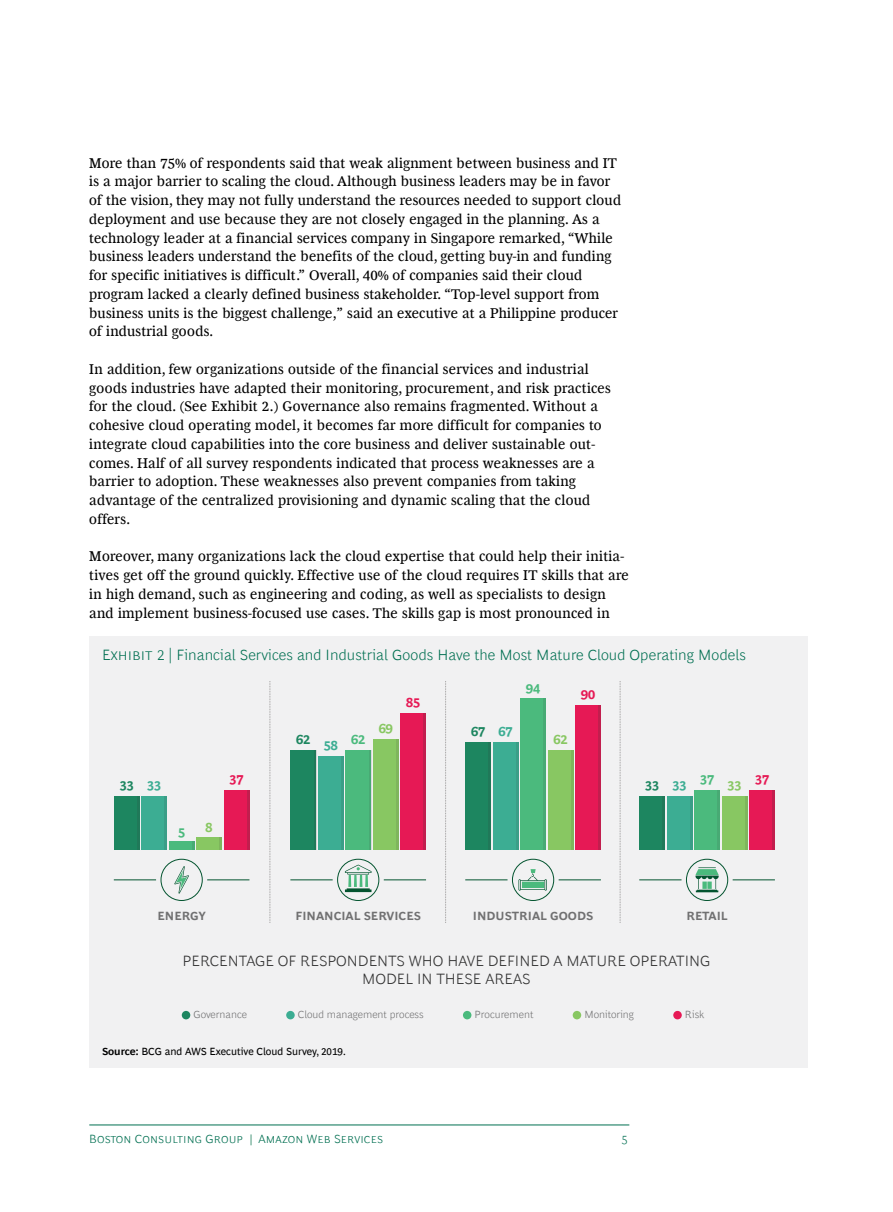
<style>
.page{position:relative;width:893px;height:1212px;background:#fff}
.page>*{position:absolute;margin:0;border:0;box-sizing:border-box;transform-origin:0 0}
.t1{font:300 15px "Henderson BCG Sans";letter-spacing:.005em;color:#006f51}
.t2{font:300 15px/18px "Henderson BCG Sans";color:#333;text-align:center}
.t3{font:14.25px/18.8px "Henderson BCG Serif";letter-spacing:.02em;color:#000}
.t4{font:700 13.5px "Henderson BCG Sans";color:#e61955}
.t5{font:700 13.5px "Henderson BCG Sans";color:#1d8660}
.t6{font:700 13.5px "Henderson BCG Sans";color:#3cad93}
.t7{font:700 13.5px "Henderson BCG Sans";color:#4bba7d}
.t8{font:700 13.5px "Henderson BCG Sans";color:#88c762}
.t9{font:700 12px "Henderson BCG Sans";color:#707071}
.t10{font:300 12px "Henderson BCG Sans";letter-spacing:.01em;color:#006f51}
.t11{font:300 10.5px "Henderson BCG Sans";color:#707071}
.t12{font:10.5px "Henderson BCG Sans";color:#000}
.s1{font-weight:700}
.s2{font-weight:400;font-size:10.5px;color:#197c58}
</style>
<div class="page">
<hr style="left:89px;top:1125px;width:540px;height:1px;background:#006f51">
<div style="left:89px;top:636px;width:719px;height:432px;background:#f1f1f2"></div>
<hr style="left:114px;top:879px;width:135px;height:1px;background:#03542f">
<hr style="left:290px;top:879px;width:136px;height:1px;background:#03542f">
<hr style="left:465px;top:879px;width:136px;height:1px;background:#03542f">
<hr style="left:639px;top:879px;width:136px;height:1px;background:#03542f">
<div style="left:182px;top:1011px;width:8px;height:8px;background:#1d8660;border-radius:50%"></div>
<div style="left:286px;top:1011px;width:9px;height:8px;background:#3cad93;border-radius:50%"></div>
<div style="left:463px;top:1011px;width:8px;height:8px;background:#4bba7d;border-radius:50%"></div>
<div style="left:573px;top:1011px;width:8px;height:8px;background:#88c762;border-radius:50%"></div>
<div style="left:673px;top:1011px;width:9px;height:8px;background:#e61955;border-radius:50%"></div>
<div style="left:681px;top:854px;width:52px;height:51px;background:#f1f1f2;border-radius:50%"></div>
<div style="left:507px;top:854px;width:52px;height:51px;background:#f1f1f2;border-radius:50%"></div>
<svg style="left:333px;top:854px;width:51px;height:51px"></svg>
<svg style="left:156px;top:854px;width:51px;height:51px"></svg>
<div style="left:114px;top:797px;width:26px;height:53px;background:#1d8660"></div>
<div style="left:141px;top:797px;width:26px;height:53px;background:#3cad93"></div>
<div style="left:169px;top:842px;width:26px;height:8px;background:#4bba7d"></div>
<div style="left:196px;top:837px;width:26px;height:13px;background:#88c762"></div>
<div style="left:224px;top:790px;width:25px;height:60px;background:#e61955"></div>
<div style="left:290px;top:750px;width:26px;height:100px;background:#1d8660"></div>
<div style="left:318px;top:756px;width:26px;height:94px;background:#3cad93"></div>
<div style="left:345px;top:750px;width:26px;height:100px;background:#4bba7d"></div>
<div style="left:373px;top:739px;width:26px;height:111px;background:#88c762"></div>
<div style="left:400px;top:713px;width:26px;height:137px;background:#e61955"></div>
<div style="left:465px;top:742px;width:26px;height:108px;background:#1d8660"></div>
<div style="left:493px;top:742px;width:25px;height:108px;background:#3cad93"></div>
<div style="left:520px;top:699px;width:26px;height:151px;background:#4bba7d"></div>
<div style="left:548px;top:750px;width:25px;height:100px;background:#88c762"></div>
<div style="left:575px;top:705px;width:26px;height:145px;background:#e61955"></div>
<div style="left:639px;top:797px;width:26px;height:53px;background:#1d8660"></div>
<div style="left:667px;top:797px;width:25px;height:53px;background:#3cad93"></div>
<div style="left:694px;top:790px;width:26px;height:60px;background:#4bba7d"></div>
<div style="left:722px;top:797px;width:25px;height:53px;background:#88c762"></div>
<div style="left:749px;top:790px;width:26px;height:60px;background:#e61955"></div>
<hr style="left:137px;top:797px;width:3px;height:53px;background:#333">
<hr style="left:165px;top:797px;width:2px;height:53px;background:#333">
<svg style="left:192px;top:842px;width:3px;height:8px"></svg>
<svg style="left:220px;top:837px;width:2px;height:13px"></svg>
<hr style="left:247px;top:790px;width:2px;height:60px;background:#333">
<hr style="left:314px;top:750px;width:2px;height:100px;background:#333">
<hr style="left:341px;top:756px;width:3px;height:94px;background:#333">
<hr style="left:369px;top:750px;width:2px;height:100px;background:#333">
<hr style="left:396px;top:739px;width:3px;height:111px;background:#333">
<hr style="left:424px;top:713px;width:2px;height:137px;background:#333">
<hr style="left:489px;top:742px;width:2px;height:108px;background:#333">
<hr style="left:516px;top:742px;width:2px;height:108px;background:#333">
<hr style="left:544px;top:699px;width:2px;height:151px;background:#333">
<hr style="left:571px;top:750px;width:2px;height:100px;background:#333">
<hr style="left:599px;top:705px;width:2px;height:145px;background:#333">
<hr style="left:663px;top:797px;width:2px;height:53px;background:#333">
<hr style="left:690px;top:797px;width:2px;height:53px;background:#333">
<hr style="left:718px;top:790px;width:2px;height:60px;background:#333">
<hr style="left:745px;top:797px;width:2px;height:53px;background:#333">
<hr style="left:773px;top:790px;width:2px;height:60px;background:#333">
<div style="left:161px;top:859px;width:41px;height:41px;background:#f1f1f2;border-radius:50%"></div>
<div style="left:161px;top:859px;width:41px;height:42px;border:1px solid #03542f;border-radius:50%"></div>
<svg style="left:174px;top:866px;width:15px;height:27px"></svg>
<svg style="left:338px;top:859px;width:41px;height:41px"></svg>
<div style="left:337px;top:859px;width:42px;height:42px;border:1px solid #03542f;border-radius:50%"></div>
<svg style="left:345px;top:864px;width:27px;height:28px"></svg>
<div style="left:512px;top:859px;width:42px;height:42px;border:1px solid #03542f;border-radius:50%"></div>
<svg style="left:518px;top:869px;width:29px;height:21px"></svg>
<div style="left:686px;top:859px;width:42px;height:42px;border:1px solid #03542f;border-radius:50%"></div>
<svg style="left:695px;top:867px;width:24px;height:25px"></svg>
<svg style="left:270px;top:681px;width:1px;height:242px"></svg>
<svg style="left:445px;top:681px;width:1px;height:242px"></svg>
<svg style="left:620px;top:681px;width:1px;height:242px"></svg>
<p class="t3" style="left:89px;top:152px;width:533px">More than 75% of respondents said that weak alignment between business and IT is a major barrier to scaling the cloud. Although business leaders may be in favor of the vision, they may not fully understand the resources needed to support cloud deployment and use because they are not closely engaged in the planning. As a technology leader at a financial services company in Singapore remarked, “While business leaders understand the benefits of the cloud, getting buy-in and funding for specific initiatives is difficult.” Overall, 40% of companies said their cloud program lacked a clearly defined business stakeholder. “Top-level support from business units is the biggest challenge,” said an executive at a Philippine producer of industrial goods.</p>
<p class="t3" style="left:89px;top:358px;width:523px">In addition, few organizations outside of the financial services and industrial goods industries have adapted their monitoring, procurement, and risk practices for the cloud. (See Exhibit 2.) Governance also remains fragmented. Without a cohesive cloud operating model, it becomes far more difficult for companies to integrate cloud capabilities into the core business and deliver sustainable out&shy;comes. Half of all survey respondents indicated that process weaknesses are a barrier to adoption. These weaknesses also prevent companies from taking advantage of the centralized provisioning and dynamic scaling that the cloud offers.</p>
<p class="t3" style="left:89px;top:546px;width:541px">Moreover, many organizations lack the cloud expertise that could help their initia&shy;tives get off the ground quickly. Effective use of the cloud requires IT skills that are in high demand, such as engineering and coding, as well as specialists to design and implement business-focused use cases. The skills gap is most pronounced in</p>
<p class="t1" style="left:102px;top:644px;width:645px">Exhibit 2 | Financial Services and Industrial Goods Have the Most Mature Cloud Operating Models</p>
<p class="t5" style="left:120px;top:776px;width:16px">33</p>
<p class="t5" style="left:296px;top:729px;width:16px">62</p>
<p class="t6" style="left:324px;top:736px;width:16px">58</p>
<p class="t7" style="left:351px;top:729px;width:16px">62</p>
<p class="t8" style="left:379px;top:719px;width:16px">69</p>
<p class="t4" style="left:406px;top:692px;width:16px">85</p>
<p class="t5" style="left:471px;top:722px;width:16px">67</p>
<p class="t6" style="left:499px;top:722px;width:16px">67</p>
<p class="t7" style="left:526px;top:678px;width:16px">94</p>
<p class="t4" style="left:581px;top:684px;width:16px">90</p>
<p class="t8" style="left:553px;top:729px;width:16px">62</p>
<p class="t4" style="left:230px;top:770px;width:16px">37</p>
<p class="t6" style="left:147px;top:776px;width:16px">33</p>
<p class="t5" style="left:645px;top:776px;width:16px">33</p>
<p class="t7" style="left:178px;top:822px;width:9px">5</p>
<p class="t8" style="left:206px;top:818px;width:9px">8</p>
<p class="t6" style="left:673px;top:776px;width:16px">33</p>
<p class="t7" style="left:700px;top:770px;width:16px">37</p>
<p class="t4" style="left:755px;top:770px;width:16px">37</p>
<p class="t8" style="left:727px;top:776px;width:16px">33</p>
<p class="t9" style="left:157px;top:907px;width:50px">ENERGY</p>
<p class="t9" style="left:295px;top:907px;width:127px">FINANCIAL SERVICES</p>
<p class="t9" style="left:473px;top:907px;width:122px">INDUSTRIAL GOODS</p>
<p class="t9" style="left:686px;top:907px;width:43px">RETAIL</p>
<p class="t2" style="left:183px;top:950px;width:529px">PERCENTAGE OF RESPONDENTS WHO HAVE DEFINED A MATURE OPERATING<br>MODEL IN THESE AREAS</p>
<p class="t11" style="left:193px;top:1007px;width:55px">Governance</p>
<p class="t11" style="left:298px;top:1007px;width:127px">Cloud management process</p>
<p class="t11" style="left:475px;top:1007px;width:60px">Procurement</p>
<p class="t11" style="left:584px;top:1007px;width:51px">Monitoring</p>
<p class="t11" style="left:685px;top:1007px;width:21px">Risk</p>
<p class="t12" style="left:102px;top:1044px;width:245px"><span class="s1">Source:</span> BCG and AWS Executive Cloud Survey, 2019.</p>
<p class="t10" style="left:89px;top:1129px;width:295px">Boston Consulting Group <span class="s2">|</span> Amazon Web Services</p>
<p class="t10" style="left:622px;top:1129px;width:8px">5</p>
</div>
